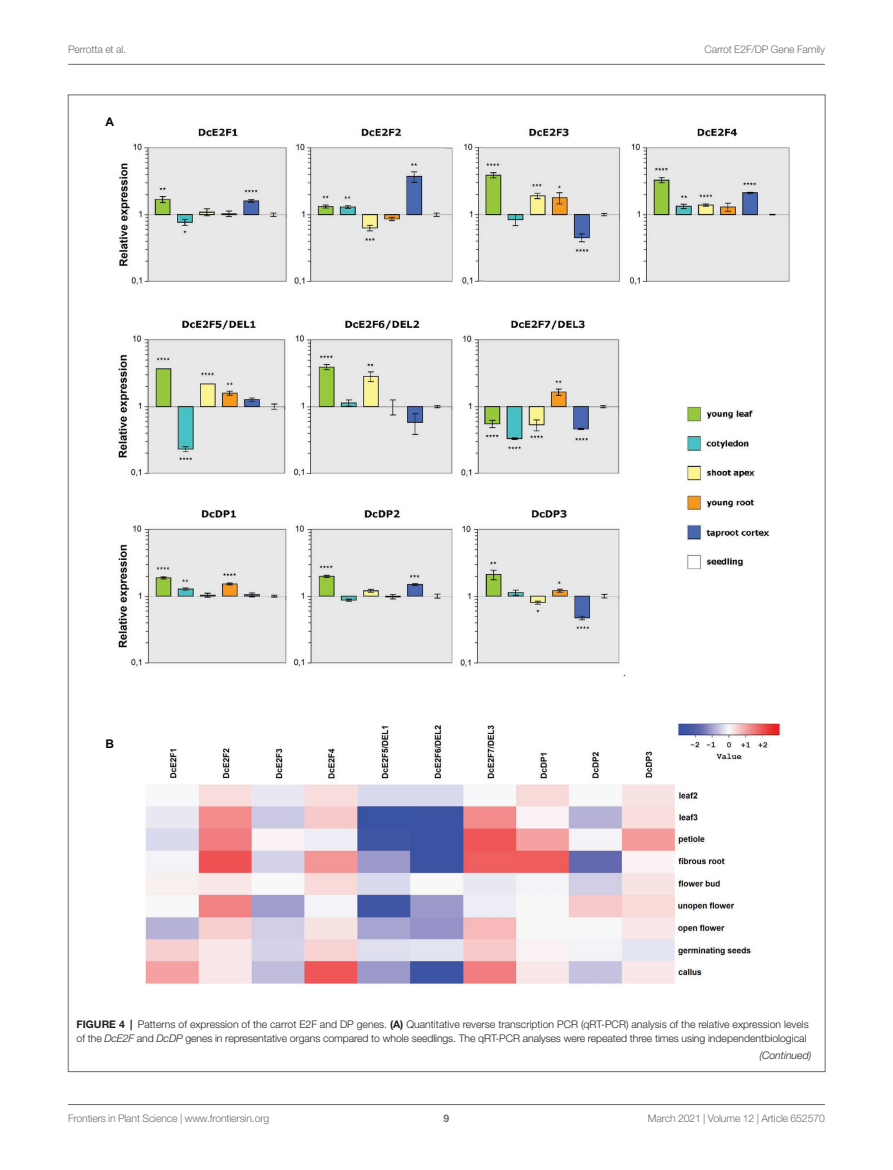
<style>
.page{position:relative;width:893px;height:1170px;background:#fff}
.page>*{position:absolute;margin:0;border:0;box-sizing:border-box;transform-origin:0 0}
.t1{font:700 12px "Arial";color:#040503}
.FIG_LEG{font:300 10.5px/14.2px "Helvetica Neue LT Std";color:#231f20}
.t2{font:300 10.5px "Helvetica Neue LT Std";letter-spacing:-.015em;color:#6c6d70}
.FIG_LEG-2{font:italic 300 10.5px "Helvetica Neue LT Std";color:#231f20}
.t3{font:700 10.5px "Helvetica Neue LT Std";color:#6c6d70}
.s1{font-weight:700}
.s2{font-style:italic}
</style>
<div class="page">
<hr style="left:68px;top:64px;width:757px;height:1px;background:#6c6d70">
<hr style="left:68px;top:1104px;width:757px;height:1px;background:#6c6d70">
<img style="left:118px;top:128px;width:672px;height:857px">
<p class="t2" style="left:68px;top:42px;width:60px">Perrotta et al.</p>
<p class="t2" style="left:704px;top:42px;width:122px">Carrot E2F/DP Gene Family</p>
<p class="t1" style="left:105px;top:113px;width:10px">A</p>
<p class="t1" style="left:105px;top:735px;width:10px">B</p>
<p class="FIG_LEG" style="left:77px;top:1016px;width:734px"><span class="s1">FIGURE 4 |</span> Patterns of expression of the carrot E2F and DP genes. <span class="s1">(A)</span> Quantitative reverse transcription PCR (qRT-PCR) analysis of the relative expression levels of the <span class="s2">DcE2F</span> and <span class="s2">DcDP</span> genes in representative organs compared to whole seedlings. The qRT-PCR analyses were repeated three times using independentbiological</p>
<p class="FIG_LEG-2" style="left:759px;top:1048px;width:54px">(Continued)</p>
<p class="t2" style="left:68px;top:1111px;width:203px">Frontiers in Plant Science | www.frontiersin.org</p>
<p class="t3" style="left:444px;top:1111px;width:7px">9</p>
<p class="t2" style="left:648px;top:1111px;width:178px">March 2021 | Volume 12 | Article 652570</p>
</div>
